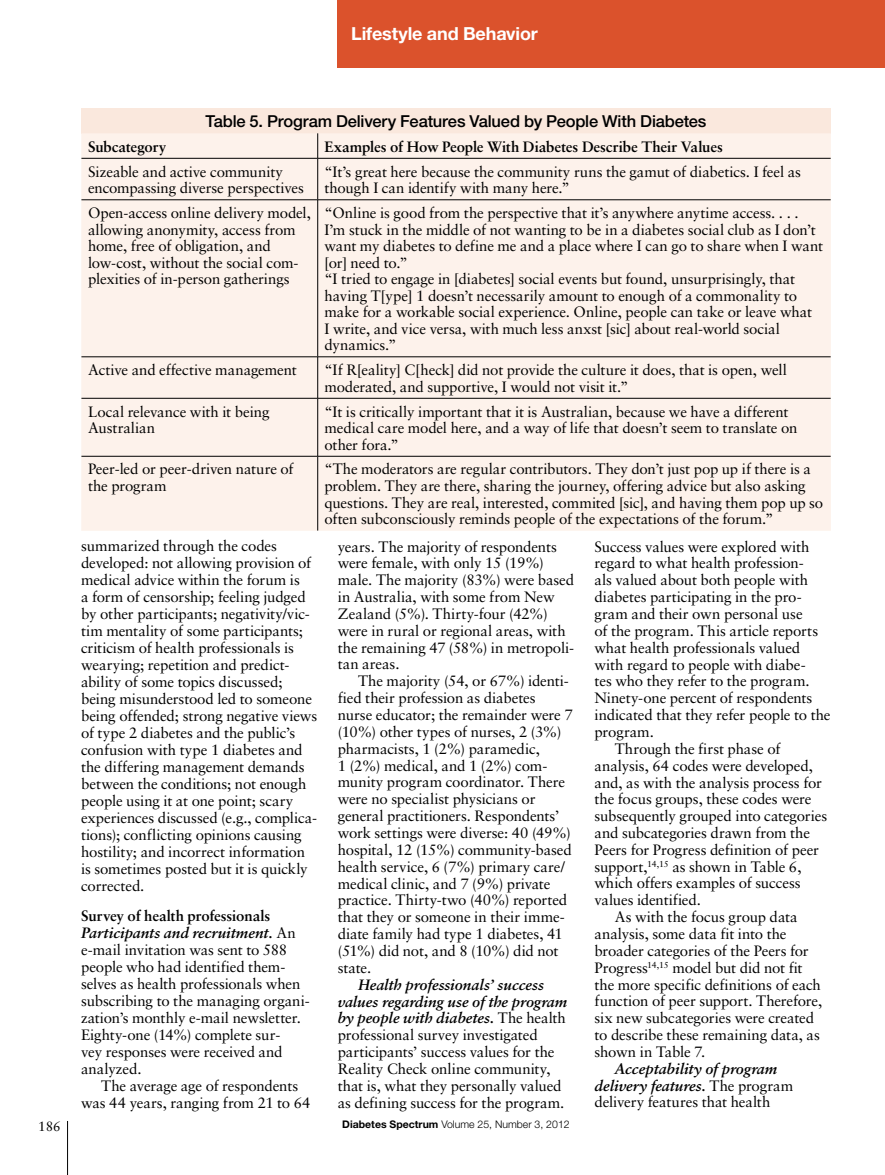
<style>
.page{position:relative;width:885px;height:1175px;background:#fff}
.page>*{position:absolute;margin:0;border:0;box-sizing:border-box;transform-origin:0 0}
.t1{font:700 18px "Helvetica Neue LT Std";letter-spacing:-.005em;color:#fff}
.t2{font:500 16.5px "Helvetica Neue LT Std";letter-spacing:-.01em;color:#000}
.t3{font:15px/16.8px "Sabon LT Std";letter-spacing:-.01em;color:#000}
.t4{font:italic 700 15px/16.8px "Sabon LT Std";color:#000}
.t5{font:700 15px "Sabon LT Std";letter-spacing:-.005em;color:#000}
.t6{font:13.5px "Sabon LT Std";color:#000}
.t7{font:300 10.5px "Helvetica Neue LT Std";color:#000}
.s1{font-weight:700}
.s2{font-weight:700;font-style:italic}
.s3{font-weight:400;font-style:normal}
</style>
<div class="page">
<hr style="left:67px;top:1120px;width:1px;height:54px;background:#000">
<div style="left:338px;top:0;width:546px;height:68px;background:#db522c"></div>
<div style="left:81px;top:108px;width:749px;height:25px;background:#fae8dd"></div>
<div style="left:81px;top:133px;width:749px;height:398px;background:#fdf2eb"></div>
<svg style="left:317px;top:133px;width:1px;height:25px"></svg>
<hr style="left:81px;top:158px;width:236px;height:1px;background:#000">
<hr style="left:317px;top:158px;width:513px;height:1px;background:#000">
<hr style="left:317px;top:158px;width:1px;height:42px;background:#000">
<hr style="left:81px;top:199px;width:236px;height:1px;background:#000">
<hr style="left:317px;top:199px;width:513px;height:1px;background:#000">
<hr style="left:317px;top:200px;width:1px;height:156px;background:#000">
<hr style="left:81px;top:356px;width:236px;height:1px;background:#000">
<hr style="left:317px;top:356px;width:513px;height:1px;background:#000">
<hr style="left:317px;top:357px;width:1px;height:41px;background:#000">
<hr style="left:81px;top:398px;width:236px;height:1px;background:#000">
<hr style="left:317px;top:398px;width:513px;height:1px;background:#000">
<hr style="left:317px;top:398px;width:1px;height:58px;background:#000">
<hr style="left:81px;top:456px;width:236px;height:1px;background:#000">
<hr style="left:317px;top:456px;width:513px;height:1px;background:#000">
<hr style="left:317px;top:456px;width:1px;height:74px;background:#000">
<p class="t1" style="left:351px;top:23px;width:188px">Lifestyle and Behavior</p>
<p class="t2" style="left:205px;top:111px;width:502px">Table 5. Program Delivery Features Valued by People With Diabetes</p>
<p class="t5" style="left:88px;top:137px;width:80px">Subcategory</p>
<p class="t5" style="left:324px;top:137px;width:400px">Examples of How People With Diabetes Describe Their Values</p>
<p class="t3" style="left:88px;top:163px;width:217px">Sizeable and active community encompassing diverse perspectives</p>
<p class="t3" style="left:324px;top:163px;width:478px">“It’s great here because the community runs the gamut of diabetics. I feel as though I can identify with many here.”</p>
<p class="t3" style="left:88px;top:204px;width:224px">Open-access online delivery model, allowing anonymity, access from home, free of obligation, and low-cost, without the social com&shy;plexities of in-person gatherings</p>
<p class="t3" style="left:324px;top:204px;width:500px">“Online is good from the perspective that it’s anywhere anytime access. . . .<br>I’m stuck in the middle of not wanting to be in a diabetes social club as I don’t want my diabetes to define me and a place where I can go to share when I want [or] need to.”<br>“I tried to engage in [diabetes] social events but found, unsurprisingly, that having T[ype] 1 doesn’t necessarily amount to enough of a commonality to make for a workable social experience. Online, people can take or leave what<br>I write, and vice versa, with much less anxst [sic] about real-world social dynamics.”</p>
<p class="t3" style="left:88px;top:361px;width:210px">Active and effective management</p>
<p class="t3" style="left:324px;top:361px;width:463px">“If R[eality] C[heck] did not provide the culture it does, that is open, well moderated, and supportive, I would not visit it.”</p>
<p class="t3" style="left:88px;top:403px;width:183px">Local relevance with it being<br>Australian</p>
<p class="t3" style="left:324px;top:403px;width:474px">“It is critically important that it is Australian, because we have a different medical care model here, and a way of life that doesn’t seem to translate on other fora.”</p>
<p class="t3" style="left:88px;top:461px;width:207px">Peer-led or peer-driven nature of the program</p>
<p class="t3" style="left:324px;top:461px;width:500px">“The moderators are regular contributors. They don’t just pop up if there is a problem. They are there, sharing the journey, offering advice but also asking questions. They are real, interested, commited [sic], and having them pop up so often subconsciously reminds people of the expectations of the forum.”</p>
<p class="t3" style="left:81px;top:537px;width:238px">summarized through the codes developed: not allowing provision of medical advice within the forum is<br>a form of censorship; feeling judged by other participants; negativity/vic&shy;tim mentality of some participants; criticism of health professionals is wearying; repetition and predict&shy;ability of some topics discussed; being misunderstood led to someone being offended; strong negative views of type 2 diabetes and the public’s confusion with type 1 diabetes and the differing management demands between the conditions; not enough people using it at one point; scary experiences discussed (e.g., complica&shy;tions); conflicting opinions causing hostility; and incorrect information is sometimes posted but it is quickly corrected.</p>
<p class="t3" style="left:81px;top:907px;width:230px"><span class="s1">Survey of health professionals<br></span><span class="s2">Participants and recruitment.</span> An e-mail invitation was sent to 588 people who had identified them&shy;selves as health professionals when subscribing to the managing organi&shy;zation’s monthly e-mail newsletter.<br>Eighty-one (14%) complete sur-<br>vey responses were received and analyzed.</p>
<p class="t3" style="left:81px;top:1076px;width:231px;text-align:center">The average age of respondents<br>was 44 years, ranging from 21 to 64</p>
<p class="t3" style="left:337px;top:538px;width:238px">years. The majority of respondents were female, with only 15 (19%) male. The majority (83%) were based in Australia, with some from New<br>Zealand (5%). Thirty-four (42%) were in rural or regional areas, with the remaining 47 (58%) in metropoli&shy;tan areas.</p>
<p class="t3" style="left:337px;top:672px;width:236px;text-indent:20px">The majority (54, or 67%) identi&shy;fied their profession as diabetes nurse educator; the remainder were 7 (10%) other types of nurses, 2 (3%) pharmacists, 1 (2%) paramedic,<br>1 (2%) medical, and 1 (2%) com&shy;munity program coordinator. There were no specialist physicians or general practitioners. Respondents’ work settings were diverse: 40 (49%) hospital, 12 (15%) community-based health service, 6 (7%) primary care/ medical clinic, and 7 (9%) private practice. Thirty-two (40%) reported that they or someone in their imme&shy;diate family had type 1 diabetes, 41 (51%) did not, and 8 (10%) did not state.</p>
<p class="t3" style="left:337px;top:975px;width:231px;text-indent:20px"><span class="s2">Health professionals’ success values regarding use of the program by people with diabetes.</span> The health professional survey investigated participants’ success values for the Reality Check online community, that is, what they personally valued as defining success for the program.</p>
<p class="t6" style="left:38px;top:1118px;width:24px">186</p>
<p class="t7" style="left:342px;top:1118px;width:229px"><span class="s1">Diabetes Spectrum</span> Volume 25, Number 3, 2012</p>
<p class="t3" style="left:594px;top:538px;width:216px">Success values were explored with</p>
<p class="t3" style="left:594px;top:554px;width:211px">regard to what health profession-</p>
<p class="t3" style="left:594px;top:571px;width:215px">als valued about both people with</p>
<p class="t3" style="left:594px;top:588px;width:209px">diabetes participating in the pro-</p>
<p class="t3" style="left:594px;top:605px;width:210px">gram and their own personal use</p>
<p class="t3" style="left:594px;top:622px;width:225px">of the program. This article reports</p>
<p class="t3" style="left:594px;top:639px;width:207px">what health professionals valued</p>
<p class="t3" style="left:594px;top:655px;width:213px">with regard to people with diabe-</p>
<p class="t3" style="left:594px;top:672px;width:216px">tes who they refer to the program.</p>
<p class="t3" style="left:594px;top:689px;width:219px">Ninety-one percent of respondents</p>
<p class="t3" style="left:594px;top:706px;width:237px">indicated that they refer people to the</p>
<p class="t3" style="left:594px;top:723px;width:61px">program.</p>
<p class="t3" style="left:614px;top:740px;width:167px">Through the first phase of</p>
<p class="t3" style="left:594px;top:757px;width:220px">analysis, 64 codes were developed,</p>
<p class="t3" style="left:594px;top:773px;width:229px">and, as with the analysis process for</p>
<p class="t3" style="left:594px;top:790px;width:218px">the focus groups, these codes were</p>
<p class="t3" style="left:594px;top:807px;width:234px">subsequently grouped into categories</p>
<p class="t3" style="left:594px;top:824px;width:217px">and subcategories drawn from the</p>
<p class="t3" style="left:594px;top:841px;width:226px">Peers for Progress definition of peer</p>
<p class="t3" style="left:594px;top:857px;width:208px">support,<sup>14,15</sup> as shown in Table 6,</p>
<p class="t3" style="left:594px;top:874px;width:208px">which offers examples of success</p>
<p class="t3" style="left:594px;top:891px;width:108px">values identified.</p>
<p class="t3" style="left:614px;top:908px;width:184px">As with the focus group data</p>
<p class="t3" style="left:594px;top:925px;width:193px">analysis, some data fit into the</p>
<p class="t3" style="left:594px;top:942px;width:216px">broader categories of the Peers for</p>
<p class="t3" style="left:594px;top:958px;width:209px">Progress<sup>14,15</sup> model but did not fit</p>
<p class="t3" style="left:594px;top:975px;width:228px">the more specific definitions of each</p>
<p class="t3" style="left:594px;top:992px;width:229px">function of peer support. Therefore,</p>
<p class="t3" style="left:594px;top:1009px;width:221px">six new subcategories were created</p>
<p class="t3" style="left:594px;top:1026px;width:227px">to describe these remaining data, as</p>
<p class="t3" style="left:594px;top:1043px;width:112px">shown in Table 7.</p>
<p class="t4" style="left:594px;top:1060px;width:200px;text-indent:20px">Acceptability of program delivery features. <span class="s3">The program delivery features that health</span></p>
</div>
